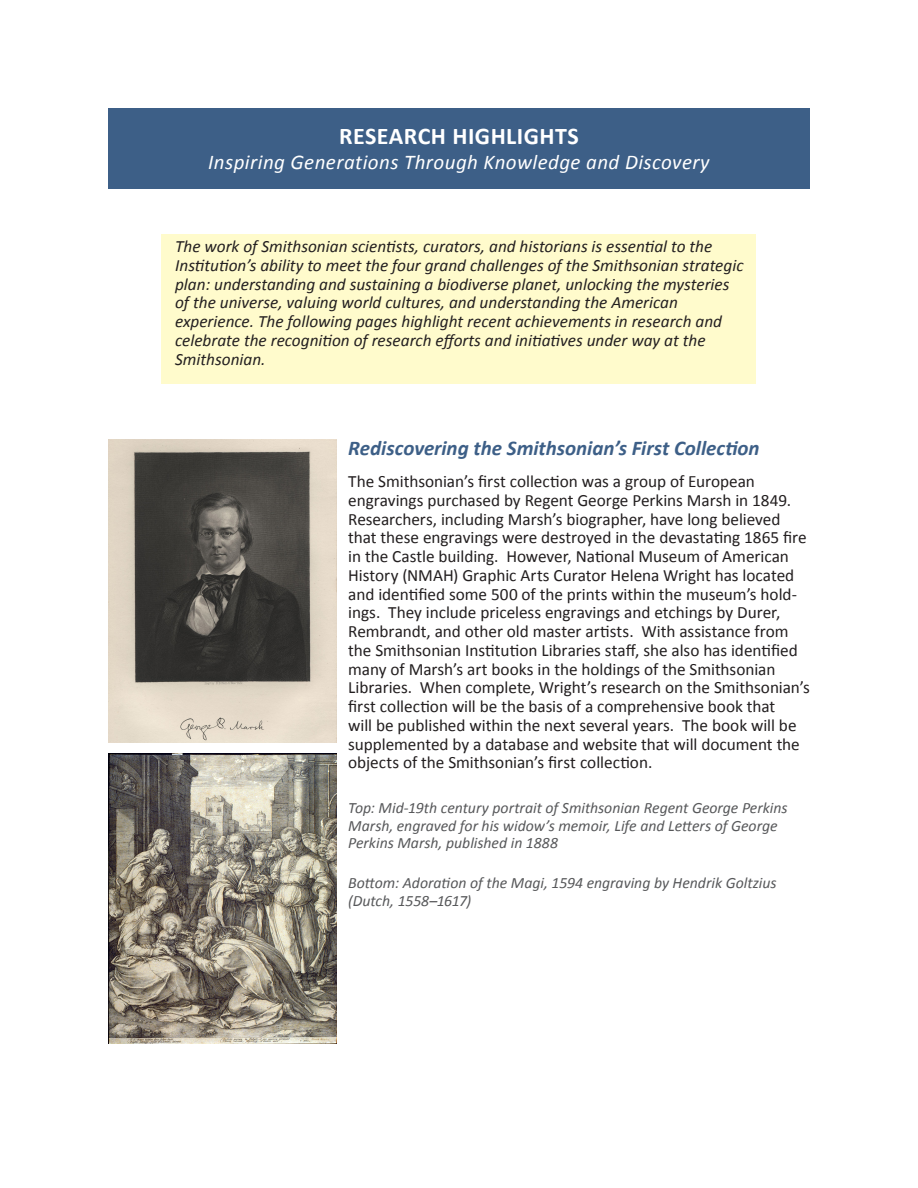
<style>
.page{position:relative;width:918px;height:1188px;background:#fff}
.page>*{position:absolute;margin:0;border:0;box-sizing:border-box;transform-origin:0 0}
.t1{font:700 24px "Calibri";letter-spacing:.02em;color:#fff}
.t2{font:italic 21px "Calibri";letter-spacing:.02em;color:#fff}
.headline_alone{font:italic 700 21px "Calibri";color:#3d5f87}
.body_text{font:17.25px/18.8px "Calibri";letter-spacing:-.005em;color:#231f20}
.box{font:italic 17.25px/18.8px "Calibri";color:#231f20}
.t3{font:italic 15.75px/17.2px "Calibri";color:#57585a}
</style>
<div class="page">
<div style="left:162px;top:234px;width:594px;height:149px;background:#fffbcc"></div>
<div style="left:108px;top:108px;width:702px;height:80px;background:#3d5f87"></div>
<img style="left:108px;top:439px;width:228px;height:304px">
<img style="left:108px;top:753px;width:228px;height:291px">
<p class="t1" style="left:339px;top:120px;width:241px">RESEARCH HIGHLIGHTS</p>
<p class="t2" style="left:208px;top:147px;width:503px">Inspiring Generations Through Knowledge and Discovery</p>
<p class="box" style="left:175px;top:236px;width:570px">The work of Smithsonian scientists, curators, and historians is essential to the Institution’s ability to meet the four grand challenges of the Smithsonian strategic plan: understanding and sustaining a biodiverse planet, unlocking the mysteries of the universe, valuing world cultures, and understanding the American experience. The following pages highlight recent achievements in research and celebrate the recognition of research efforts and initiatives under way at the Smithsonian.</p>
<p class="headline_alone" style="left:348px;top:435px;width:413px">Rediscovering the Smithsonian’s First Collection</p>
<p class="body_text" style="left:348px;top:472px;width:463px">The Smithsonian’s first collection was a group of European engravings purchased by Regent George Perkins Marsh in 1849.<br>Researchers, including Marsh’s biographer, have long believed that these engravings were destroyed in the devastating 1865 fire in the Castle building. However, National Museum of American History (NMAH) Graphic Arts Curator Helena Wright has located and identified some 500 of the prints within the museum’s hold&shy;ings. They include priceless engravings and etchings by Durer, Rembrandt, and other old master artists. With assistance from the Smithsonian Institution Libraries staff, she also has identified many of Marsh’s art books in the holdings of the Smithsonian Libraries. When complete, Wright’s research on the Smithsonian’s first collection will be the basis of a comprehensive book that<br>will be published within the next several years. The book will be supplemented by a database and website that will document the objects of the Smithsonian’s first collection.</p>
<p class="t3" style="left:348px;top:799px;width:441px">Top: Mid-19th century portrait of Smithsonian Regent George Perkins<br>Marsh, engraved for his widow’s memoir, Life and Letters of George<br>Perkins Marsh, published in 1888</p>
<p class="t3" style="left:348px;top:874px;width:430px">Bottom: Adoration of the Magi, 1594 engraving by Hendrik Goltzius (Dutch, 1558–1617)</p>
</div>
